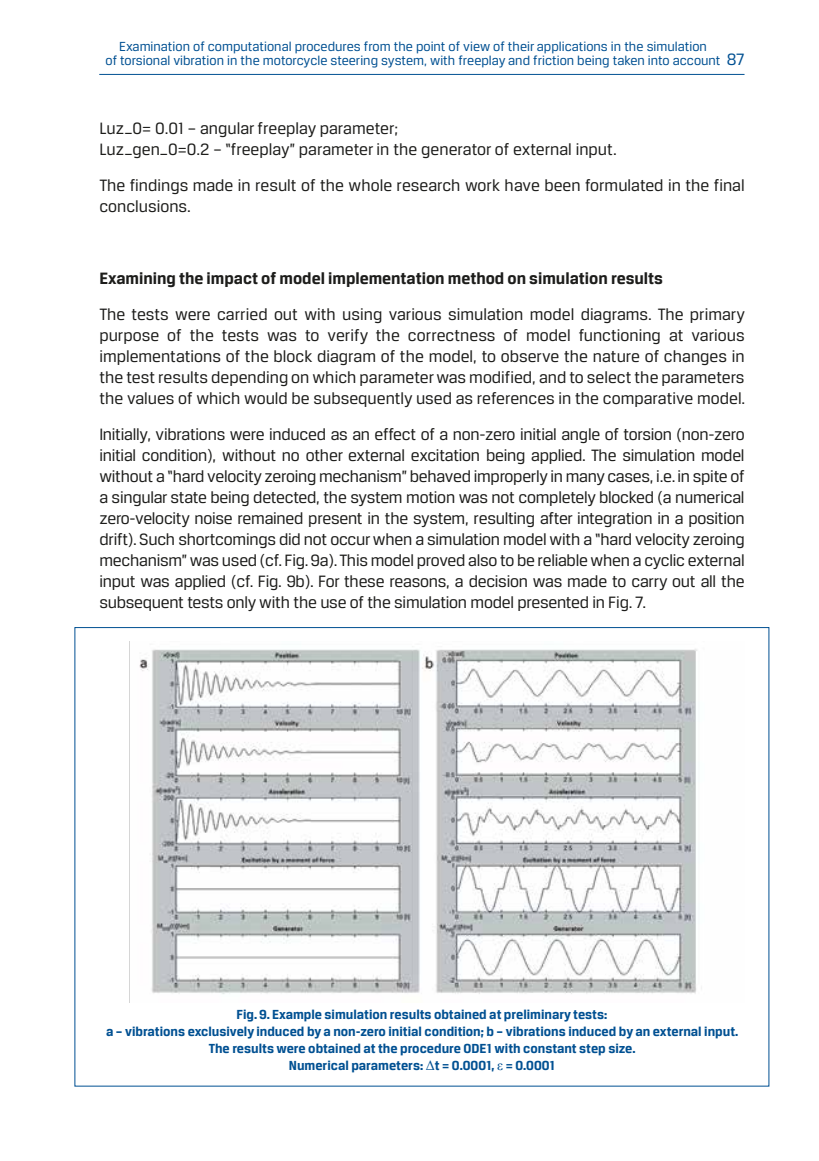
<style>
.page{position:relative;width:819px;height:1161px;background:#fff}
.page>*{position:absolute;margin:0;border:0;box-sizing:border-box;transform-origin:0 0}
.podstawowy_ang{font:17.5px/21px "Breuer Text";color:#1d1d1b;text-align:justify}
.podstawowy_pol{font:17.5px "Breuer Text";color:#1d1d1b}
.podstawowy_pol-2{font:700 17.5px "Breuer Text";color:#1d1d1b}
.podst_ang{font:700 14px "Breuer Text";color:#005092}
.t1{font:14px/14px "Breuer Text";color:#005092}
.s1{font-size:17.5px}
.s2{font-family:"Times New Roman";font-weight:400}
</style>
<div class="page">
<hr style="left:99px;top:74px;width:645px;height:1px;background:#005092">
<img style="left:129px;top:641px;width:573px;height:361px">
<p class="t1" style="left:106px;top:40px;width:640px;text-indent:14px">Examination of computational procedures from the point of view of their applications in the simulation<br>of torsional vibration in the motorcycle steering system, with freeplay and friction being taken into account <span class="s1">87</span></p>
<p class="podstawowy_pol" style="left:99px;top:119px;width:300px">Luz_0= 0.01 – angular freeplay parameter;</p>
<p class="podstawowy_pol" style="left:99px;top:140px;width:519px">Luz_gen_0=0.2 – “freeplay” parameter in the generator of external input.</p>
<p class="podstawowy_ang" style="left:99px;top:175px;width:646px">The findings made in result of the whole research work have been formulated in the final conclusions.</p>
<p class="podstawowy_pol-2" style="left:99px;top:269px;width:565px">Examining the impact of model implementation method on simulation results</p>
<p class="podstawowy_ang" style="left:99px;top:303px;width:647px">The tests were carried out with using various simulation model diagrams. The primary purpose of the tests was to verify the correctness of model functioning at various implementations of the block diagram of the model, to observe the nature of changes in the test results depending on which parameter was modified, and to select the parameters the values of which would be subsequently used as references in the comparative model.</p>
<p class="podstawowy_ang" style="left:99px;top:423px;width:646px">Initially, vibrations were induced as an effect of a non-zero initial angle of torsion (non-zero initial condition), without no other external excitation being applied. The simulation model without a “hard velocity zeroing mechanism” behaved improperly in many cases, i.e. in spite of a singular state being detected, the system motion was not completely blocked (a numerical zero-velocity noise remained present in the system, resulting after integration in a position drift). Such shortcomings did not occur when a simulation model with a “hard velocity zeroing mechanism” was used (cf. Fig. 9a). This model proved also to be reliable when a cyclic external input was applied (cf. Fig. 9b). For these reasons, a decision was made to carry out all the subsequent tests only with the use of the simulation model presented in Fig. 7.</p>
<p class="podst_ang" style="left:236px;top:1007px;width:372px">Fig. 9. Example simulation results obtained at preliminary tests:</p>
<p class="podst_ang" style="left:106px;top:1024px;width:633px">a – vibrations exclusively induced by a non-zero initial condition; b – vibrations induced by an external input.</p>
<p class="podst_ang" style="left:209px;top:1041px;width:428px">The results were obtained at the procedure ODE1 with constant step size.</p>
<p class="podst_ang" style="left:289px;top:1057px;width:268px">Numerical parameters: <span class="s2">Δ</span>t = 0.0001, <span class="s2">ε</span> = 0.0001</p>
</div>
